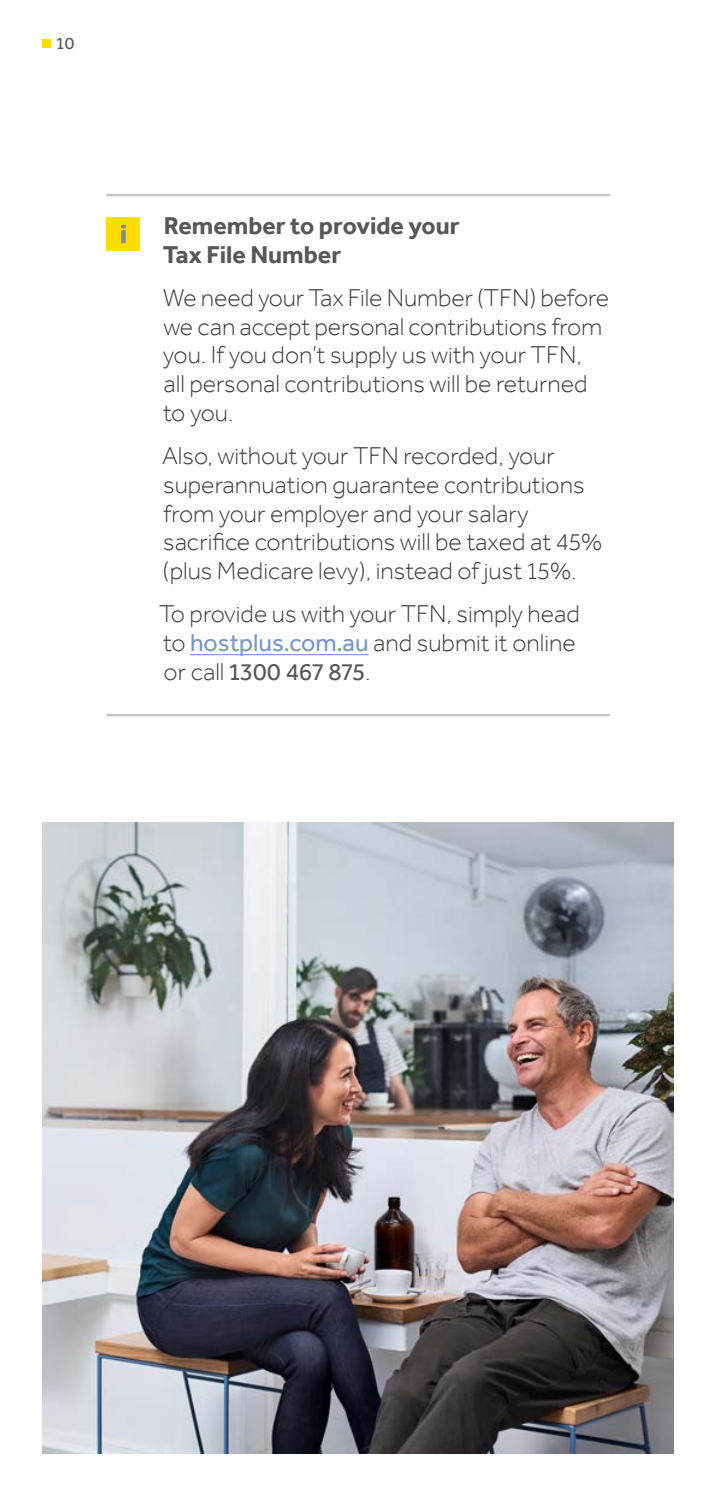
<style>
.page{position:relative;width:709px;height:1489px;background:#fff}
.page>*{position:absolute;margin:0;border:0;box-sizing:border-box;transform-origin:0 0}
.t1{font:300 25px/28.8px "Effra";color:#3c3c3b}
.t2{font:700 25px/28.8px "Effra";color:#575756}
.t3{font:17.5px "Effra";color:#575756}
.s1{font-weight:400;color:#7797cf}
.s2{font-weight:400;color:#575756}
</style>
<div class="page">
<div style="left:43px;top:39px;width:8px;height:9px;background:#fd0"></div>
<hr style="left:106px;top:194px;width:503px;height:2px;background:#c6c6c6">
<hr style="left:190px;top:654px;width:178px;height:1px;background:#7797cf">
<hr style="left:106px;top:714px;width:503px;height:2px;background:#c6c6c6">
<div style="left:106px;top:217px;width:34px;height:33px;background:#fd0"></div>
<svg style="left:121px;top:225px;width:5px;height:3px"></svg>
<div style="left:121px;top:230px;width:5px;height:13px;background:#86898d"></div>
<img style="left:43px;top:822px;width:630px;height:631px">
<p class="t3" style="left:55px;top:33px;width:21px">10</p>
<p class="t2" style="left:163px;top:211px;width:298px">Remember to provide your<br>Tax File Number</p>
<p class="t1" style="left:163px;top:283px;width:448px">We need your Tax File Number (TFN) before we can accept personal contributions from you. If you don’t supply us with your TFN, all personal contributions will be returned to you.</p>
<p class="t1" style="left:162px;top:441px;width:441px">Also, without your TFN recorded, your superannuation guarantee contributions from your employer and your salary sacrifice contributions will be taxed at 45% (plus Medicare levy), instead of just 15%.</p>
<p class="t1" style="left:159px;top:599px;width:422px">To provide us with your TFN, simply head to <span class="s1">hostplus.com.au</span> and submit it online or call <span class="s2">1300 467 875</span>.</p>
</div>
